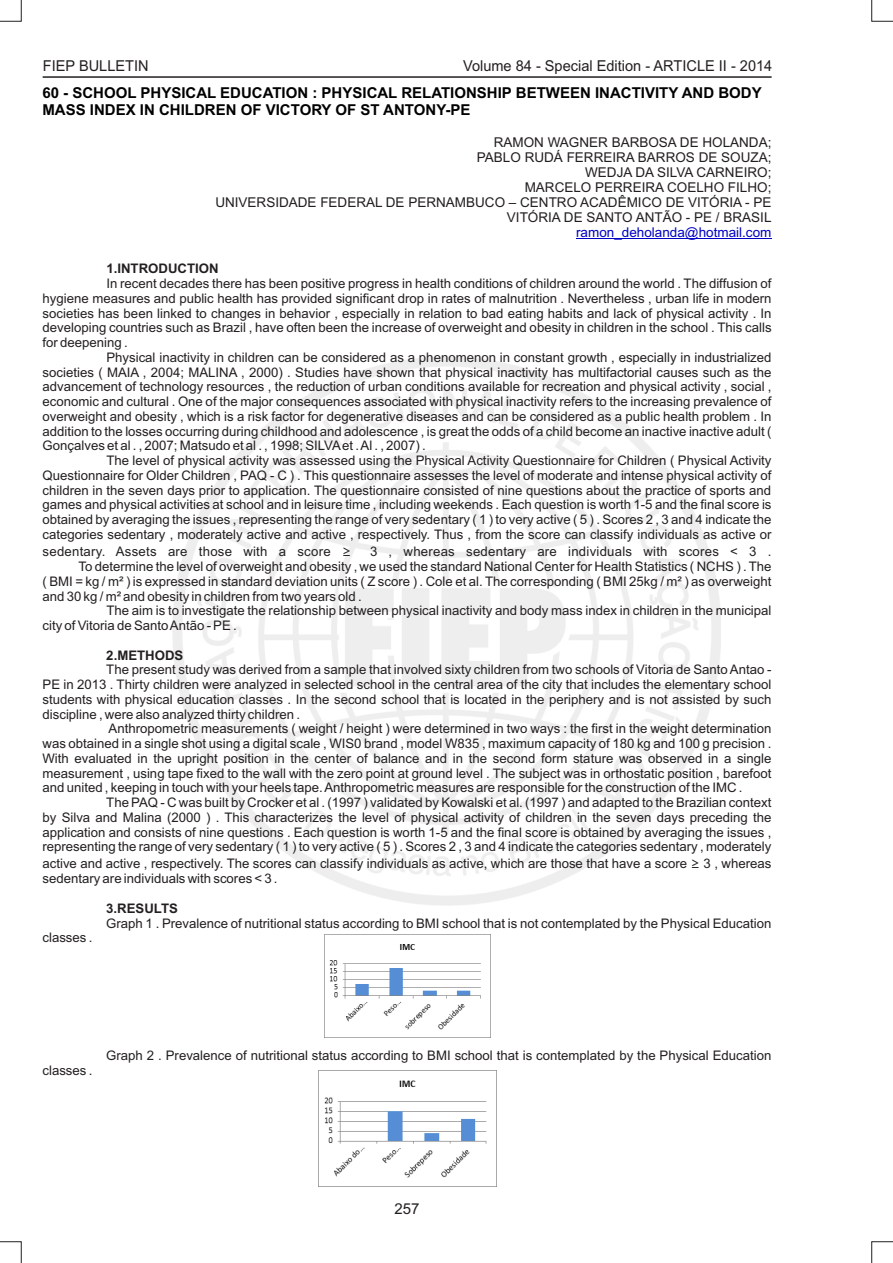
<style>
.page{position:relative;width:893px;height:1263px;background:#fff}
.page>*{position:absolute;margin:0;border:0;box-sizing:border-box;transform-origin:0 0}
.t1{font:700 15px/16.8px "Arial";color:#000}
.t2{font:15px "Arial";color:#231f20}
.t3{font:13.5px/15.1px "Arial";color:#231f20;text-align:right}
.t4{font:13.5px "Arial";color:#0000c4}
.t5{font:13.2px/15.5px "Arial";color:#231f20}
.t6{font:13.2px "Arial";letter-spacing:.02em;color:#231f20}
.t7{font:700 13.2px "Arial";color:#231f20}
</style>
<div class="page">
<svg style="left:871px;top:0;width:22px;height:22px"></svg>
<svg style="left:0;top:0;width:22px;height:22px"></svg>
<svg style="left:0;top:1241px;width:22px;height:22px"></svg>
<svg style="left:871px;top:1241px;width:22px;height:22px"></svg>
<hr style="left:43px;top:76px;width:729px;height:2px;background:#231f20">
<hr style="left:576px;top:238px;width:195px;height:1px;background:#0000c4">
<img style="left:325px;top:934px;width:165px;height:96px">
<img style="left:318px;top:1070px;width:179px;height:116px">
<p class="t2" style="left:43px;top:60px;width:107px">FIEP BULLETIN</p>
<p class="t2" style="left:463px;top:60px;width:311px">Volume 84 - Special Edition - ARTICLE II - 2014</p>
<p class="t1" style="left:42px;top:86px;width:721px">60 - SCHOOL PHYSICAL EDUCATION : PHYSICAL RELATIONSHIP BETWEEN INACTIVITY AND BODY<br>MASS INDEX IN CHILDREN OF VICTORY OF ST ANTONY-PE</p>
<p class="t3" style="left:215px;top:135px;width:558px">RAMON WAGNER BARBOSA DE HOLANDA;<br>PABLO RUDÁ FERREIRA BARROS DE SOUZA;<br>WEDJA DA SILVA CARNEIRO;<br>MARCELO PERREIRA COELHO FILHO;<br>UNIVERSIDADE FEDERAL DE PERNAMBUCO – CENTRO ACADÊMICO DE VITÓRIA - PE VITÓRIA DE SANTO ANTÃO - PE / BRASIL</p>
<p class="t4" style="left:576px;top:227px;width:197px">ramon_deholanda@hotmail.com</p>
<p class="t7" style="left:106px;top:264px;width:114px">1.INTRODUCTION</p>
<p class="t5" style="left:106px;top:277px;width:667px">In recent decades there has been positive progress in health conditions of children around the world . The diffusion of</p>
<p class="t5" style="left:43px;top:292px;width:730px">hygiene measures and public health has provided significant drop in rates of malnutrition . Nevertheless , urban life in modern</p>
<p class="t5" style="left:43px;top:306px;width:730px">societies has been linked to changes in behavior , especially in relation to bad eating habits and lack of physical activity . In</p>
<p class="t5" style="left:43px;top:321px;width:730px">developing countries such as Brazil , have often been the increase of overweight and obesity in children in the school . This calls</p>
<p class="t5" style="left:43px;top:336px;width:87px">for deepening .</p>
<p class="t5" style="left:106px;top:351px;width:667px">Physical inactivity in children can be considered as a phenomenon in constant growth , especially in industrialized</p>
<p class="t5" style="left:43px;top:365px;width:730px">societies ( MAIA , 2004; MALINA , 2000) . Studies have shown that physical inactivity has multifactorial causes such as the</p>
<p class="t5" style="left:43px;top:380px;width:730px">advancement of technology resources , the reduction of urban conditions available for recreation and physical activity , social ,</p>
<p class="t5" style="left:43px;top:395px;width:730px">economic and cultural . One of the major consequences associated with physical inactivity refers to the increasing prevalence of</p>
<p class="t5" style="left:43px;top:410px;width:730px">overweight and obesity , which is a risk factor for degenerative diseases and can be considered as a public health problem . In</p>
<p class="t5" style="left:43px;top:424px;width:730px">addition to the losses occurring during childhood and adolescence , is great the odds of a child become an inactive inactive adult (</p>
<p class="t5" style="left:43px;top:439px;width:385px">Gonçalves et al . , 2007; Matsudo et al . , 1998; SILVAet . Al . , 2007) .</p>
<p class="t5" style="left:106px;top:454px;width:667px">The level of physical activity was assessed using the Physical Activity Questionnaire for Children ( Physical Activity</p>
<p class="t5" style="left:43px;top:469px;width:730px">Questionnaire for Older Children , PAQ - C ) . This questionnaire assesses the level of moderate and intense physical activity of</p>
<p class="t5" style="left:43px;top:483px;width:730px">children in the seven days prior to application. The questionnaire consisted of nine questions about the practice of sports and</p>
<p class="t5" style="left:43px;top:498px;width:730px">games and physical activities at school and in leisure time , including weekends . Each question is worth 1-5 and the final score is</p>
<p class="t5" style="left:43px;top:513px;width:730px">obtained by averaging the issues , representing the range of very sedentary ( 1 ) to very active ( 5 ) . Scores 2 , 3 and 4 indicate the</p>
<p class="t5" style="left:43px;top:528px;width:730px">categories sedentary , moderately active and active , respectively. Thus , from the score can classify individuals as active or</p>
<p class="t6" style="left:43px;top:546px;width:311px">sedentary. Assets are those with a score ≥</p>
<p class="t6" style="left:370px;top:546px;width:403px">3 , whereas sedentary are individuals with scores &lt; 3 .</p>
<p class="t5" style="left:78px;top:560px;width:694px">To determine the level of overweight and obesity , we used the standard National Center for Health Statistics ( NCHS ) . The</p>
<p class="t5" style="left:43px;top:575px;width:730px">( BMI = kg / m² ) is expressed in standard deviation units ( Z score ) . Cole et al. The corresponding ( BMI 25kg / m² ) as overweight</p>
<p class="t5" style="left:43px;top:589px;width:321px">and 30 kg / m² and obesity in children from two years old .</p>
<p class="t5" style="left:106px;top:604px;width:667px">The aim is to investigate the relationship between physical inactivity and body mass index in children in the municipal</p>
<p class="t5" style="left:43px;top:619px;width:196px">city of Vitoria de Santo Antão - PE .</p>
<p class="t7" style="left:106px;top:650px;width:79px">2.METHODS</p>
<p class="t5" style="left:106px;top:663px;width:667px">The present study was derived from a sample that involved sixty children from two schools of Vitoria de Santo Antao -</p>
<p class="t5" style="left:43px;top:678px;width:730px">PE in 2013 . Thirty children were analyzed in selected school in the central area of the city that includes the elementary school</p>
<p class="t5" style="left:43px;top:693px;width:730px">students with physical education classes . In the second school that is located in the periphery and is not assisted by such</p>
<p class="t5" style="left:43px;top:707px;width:259px">discipline , were also analyzed thirty children .</p>
<p class="t5" style="left:109px;top:722px;width:664px">Anthropometric measurements ( weight / height ) were determined in two ways : the first in the weight determination</p>
<p class="t5" style="left:43px;top:737px;width:730px">was obtained in a single shot using a digital scale , WIS0 brand , model W835 , maximum capacity of 180 kg and 100 g precision .</p>
<p class="t5" style="left:43px;top:752px;width:730px">With evaluated in the upright position in the center of balance and in the second form stature was observed in a single</p>
<p class="t5" style="left:43px;top:766px;width:730px">measurement , using tape fixed to the wall with the zero point at ground level . The subject was in orthostatic position , barefoot</p>
<p class="t5" style="left:43px;top:781px;width:702px">and united , keeping in touch with your heels tape. Anthropometric measures are responsible for the construction of the IMC .</p>
<p class="t5" style="left:106px;top:796px;width:667px">The PAQ - C was built by Crocker et al . (1997 ) validated by Kowalski et al. (1997 ) and adapted to the Brazilian context</p>
<p class="t5" style="left:42px;top:811px;width:730px">by Silva and Malina (2000 ) . This characterizes the level of physical activity of children in the seven days preceding the</p>
<p class="t5" style="left:42px;top:825px;width:730px">application and consists of nine questions . Each question is worth 1-5 and the final score is obtained by averaging the issues ,</p>
<p class="t5" style="left:42px;top:840px;width:730px">representing the range of very sedentary ( 1 ) to very active ( 5 ) . Scores 2 , 3 and 4 indicate the categories sedentary , moderately</p>
<p class="t5" style="left:42px;top:857px;width:730px">active and active , respectively. The scores can classify individuals as active, which are those that have a score ≥ 3 , whereas sedentary are individuals with scores &lt; 3 .</p>
<p class="t7" style="left:106px;top:903px;width:73px">3.RESULTS</p>
<p class="t5" style="left:106px;top:916px;width:667px">Graph 1 . Prevalence of nutritional status according to BMI school that is not contemplated by the Physical Education</p>
<p class="t5" style="left:42px;top:931px;width:51px">classes .</p>
<p class="t5" style="left:42px;top:1064px;width:51px">classes .</p>
<p class="t5" style="left:106px;top:1049px;width:667px">Graph 2 . Prevalence of nutritional status according to BMI school that is contemplated by the Physical Education</p>
<p class="t2" style="left:395px;top:1203px;width:27px">257</p>
</div>
